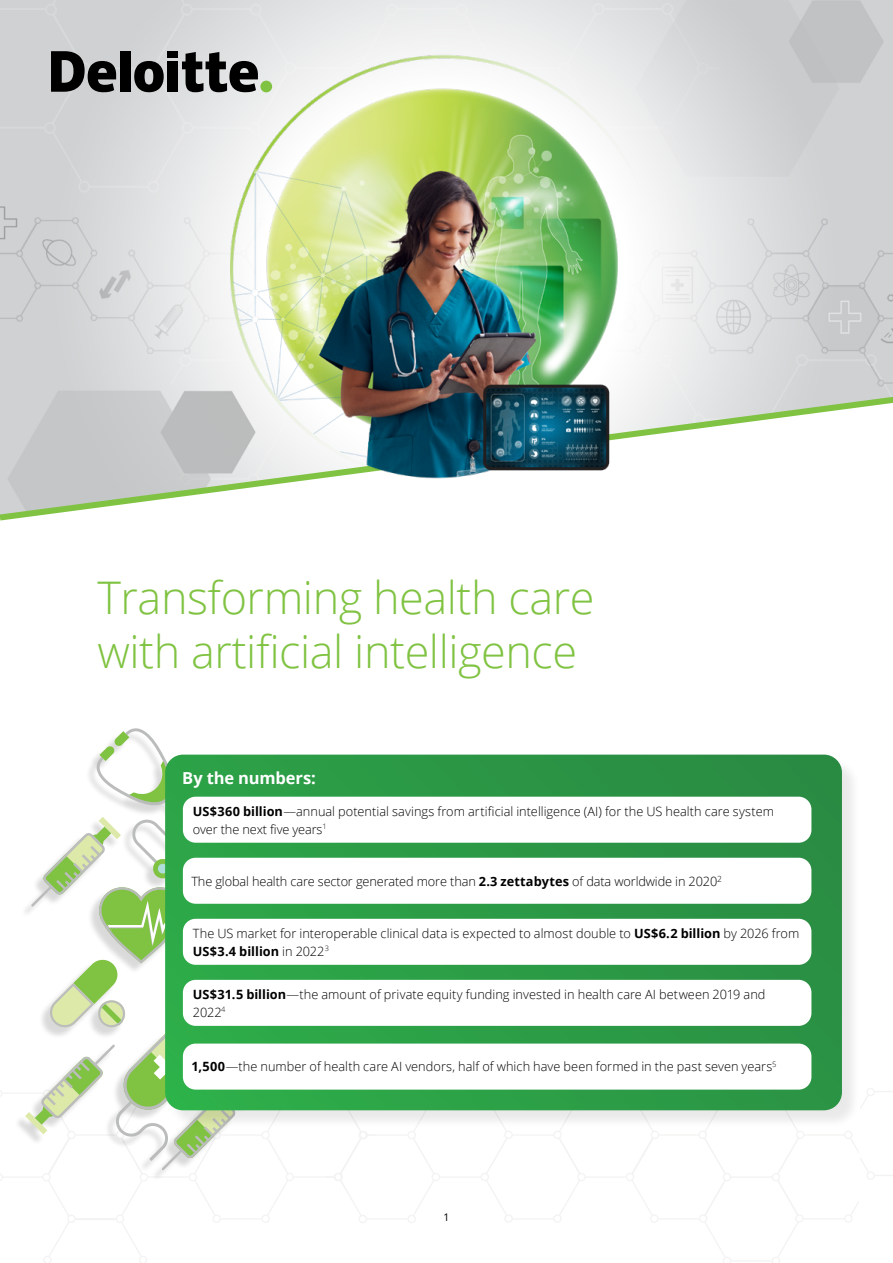
<style>
.page{position:relative;width:893px;height:1263px;background:#fff}
.page>*{position:absolute;margin:0;border:0;box-sizing:border-box;transform-origin:0 0}
.t1{font:300 45px/54px "Open Sans";letter-spacing:-.01em;color:#80c342}
.t2{font:700 16.5px "Open Sans";letter-spacing:-.01em;color:#fff}
.t3{font:300 12.75px/18px "Open Sans";color:#000}
.t4{font:10.5px "Open Sans";color:#000}
.s1{font-weight:700}
</style>
<div class="page">
<svg style="left:861px;top:1088px;width:32px;height:91px"></svg>
<svg style="left:0;top:1090px;width:294px;height:173px"></svg>
<svg style="left:326px;top:1129px;width:532px;height:134px"></svg>
<img style="left:148px;top:1170px;width:104px;height:14px">
<img style="left:12px;top:1090px;width:13px;height:57px">
<svg style="left:25px;top:728px;width:227px;height:442px"></svg>
<div style="left:167px;top:756px;width:694px;height:373px;background:#000;opacity:.09"></div>
<svg style="left:165px;top:755px;width:677px;height:355px;background:#2e9b48"></svg>
<img style="left:0;top:0;width:893px;height:393px">
<svg style="left:0;top:393px;width:893px;height:128px"></svg>
<img style="left:230px;top:54px;width:426px;height:427px">
<div style="left:183px;top:797px;width:628px;height:46px;background:#fff;border-radius:13px"></div>
<div style="left:183px;top:919px;width:628px;height:46px;background:#fff;border-radius:13px"></div>
<div style="left:183px;top:858px;width:628px;height:46px;background:#fff;border-radius:13px"></div>
<div style="left:183px;top:980px;width:628px;height:46px;background:#fff;border-radius:13px"></div>
<div style="left:183px;top:1043px;width:628px;height:46px;background:#fff;border-radius:13px"></div>
<div style="left:260px;top:81px;width:12px;height:11px;background:#80c342;border-radius:50%"></div>
<div style="left:120px;top:51px;width:10px;height:41px;background:#000"></div>
<svg style="left:134px;top:61px;width:30px;height:31px"></svg>
<div style="left:168px;top:61px;width:10px;height:31px;background:#000"></div>
<div style="left:168px;top:51px;width:10px;height:7px;background:#000"></div>
<svg style="left:182px;top:52px;width:76px;height:40px;background:#646465"></svg>
<svg style="left:51px;top:51px;width:65px;height:41px;background:#525353"></svg>
<h1 class="t1" style="left:97px;top:570px;width:499px">Transforming health care with artificial intelligence</h1>
<p class="t2" style="left:182px;top:767px;width:135px">By the numbers:</p>
<p class="t3" style="left:193px;top:801px;width:583px"><span class="s1">US$360 billion</span>—annual potential savings from artificial intelligence (AI) for the US health care system over the next five years<sup>1</sup></p>
<p class="t3" style="left:191px;top:872px;width:532px">The global health care sector generated more than <span class="s1">2.3 zettabytes</span> of data worldwide in 2020<sup>2</sup></p>
<p class="t3" style="left:193px;top:924px;width:608px">The US market for interoperable clinical data is expected to almost double to <span class="s1">US$6.2 billion</span> by 2026 from<br><span class="s1">US$3.4 billion</span> in 2022<sup>3</sup></p>
<p class="t3" style="left:193px;top:985px;width:574px"><span class="s1">US$31.5 billion</span>—the amount of private equity funding invested in health care AI between 2019 and<br>2022<sup>4</sup></p>
<p class="t3" style="left:191px;top:1057px;width:587px"><span class="s1">1,500</span>—the number of health care AI vendors, half of which have been formed in the past seven years<sup>5</sup></p>
<p class="t4" style="left:443px;top:1210px;width:8px">1</p>
</div>
